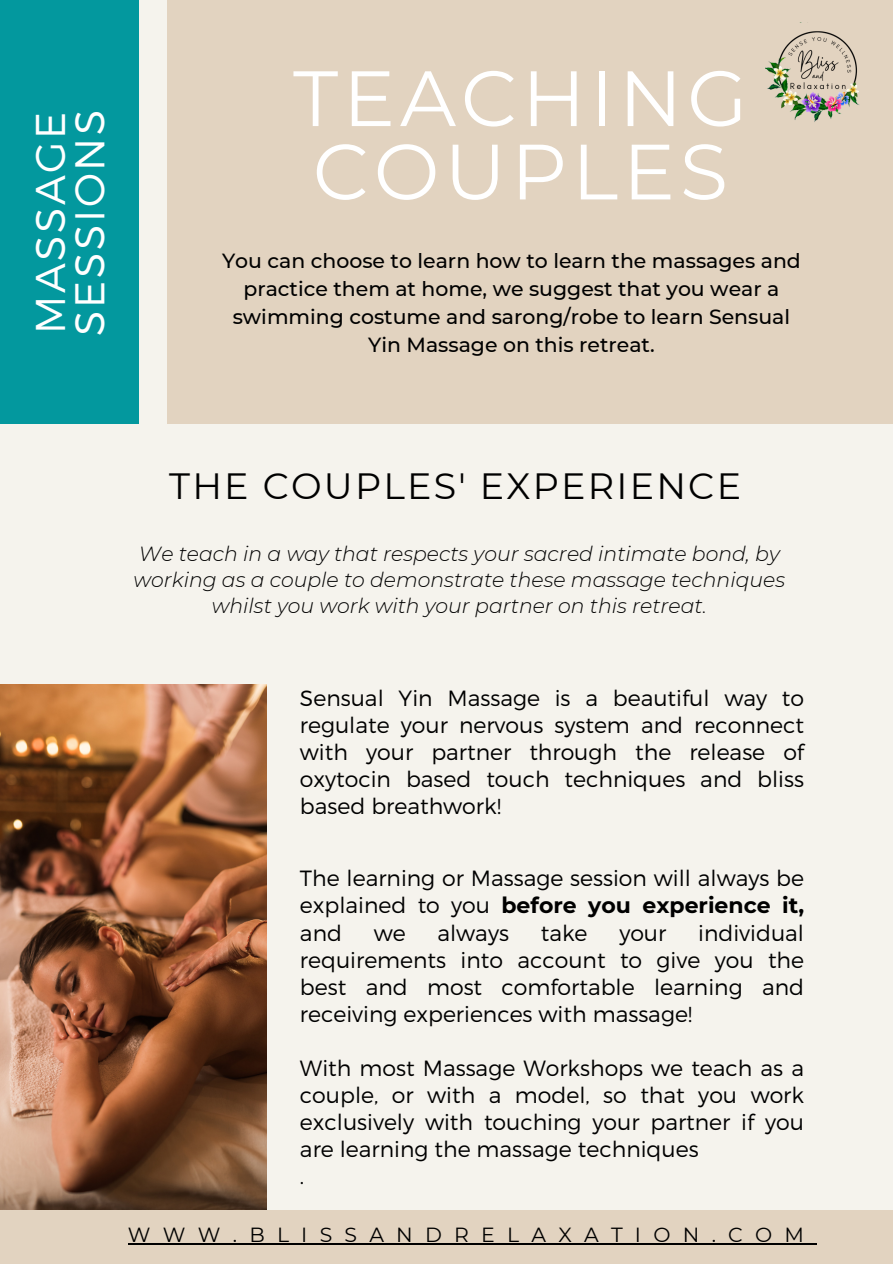
<style>
.page{position:relative;width:893px;height:1264px;background:#fff}
.page>*{position:absolute;margin:0;border:0;box-sizing:border-box;transform-origin:0 0}
.t1{font:78.15px/73.3px "Montserrat";letter-spacing:.06em;color:#fff}
.t2{font:300 41.55px/39.5px "Montserrat";letter-spacing:.06em;color:#fff}
.t3{font:36.45px "Montserrat";letter-spacing:.06em;color:#000}
.t4{font:300 22.05px/27px "Montserrat";color:#000;text-align:justify}
.t5{font:500 20.4px/28px "Montserrat";color:#000;text-align:center}
.t6{font:italic 300 20.4px/25.8px "Montserrat";color:#000;text-align:center}
.t7{font:20.4px "Montserrat";letter-spacing:.6em;color:#000}
.s1{font-weight:700}
</style>
<div class="page">
<div style="left:0;top:0;width:892px;height:1263px;background:#f5f3ed"></div>
<img style="left:0;top:684px;width:267px;height:525px">
<div style="left:0;top:1209px;width:892px;height:54px;background:#e2d3c0"></div>
<div style="left:0;top:0;width:139px;height:424px;background:#03989e"></div>
<div style="left:167px;top:0;width:725px;height:424px;background:#e2d3c0"></div>
<img style="left:765px;top:22px;width:95px;height:100px">
<hr style="left:128px;top:1242px;width:688px;height:2px;background:#000">
<p class="t2" style="left:28px;top:335px;width:227px;rotate:-90deg">MASSAGE<br>SESSIONS</p>
<p class="t1" style="left:293px;top:61px;width:456px">TEACHING<br>COUPLES</p>
<p class="t5" style="left:222px;top:246px;width:580px">You can choose to learn how to learn the massages and practice them at home, we suggest that you wear a swimming costume and sarong/robe to learn Sensual Yin Massage on this retreat.</p>
<p class="t3" style="left:169px;top:464px;width:573px">THE COUPLES' EXPERIENCE</p>
<p class="t6" style="left:134px;top:541px;width:653px">We teach in a way that respects your sacred intimate bond, by working as a couple to demonstrate these massage techniques whilst you work with your partner on this retreat.</p>
<p class="t4" style="left:300px;top:683px;width:505px">Sensual Yin Massage is a beautiful way to regulate your nervous system and reconnect with your partner through the release of oxytocin based touch techniques and bliss based breathwork!</p>
<p class="t4" style="left:300px;top:863px;width:505px;line-height:27.6px">The learning or Massage session will always be explained to you <span class="s1">before you experience it, </span>and</p>
<p class="t4" style="left:300px;top:918px;width:505px;text-indent:398px">individual requirements into account to give you the best and most comfortable learning and receiving experiences with massage!</p>
<p class="t4" style="left:300px;top:1053px;width:505px">With most Massage Workshops we teach as a couple, or with a model, so that you work exclusively with touching your partner if you are learning the massage techniques</p>
<p class="t4" style="left:300px;top:1161px;width:6px">.</p>
<p class="t4" style="left:374px;top:918px;width:33px">we</p>
<p class="t4" style="left:437px;top:918px;width:73px">always</p>
<p class="t4" style="left:540px;top:918px;width:48px">take</p>
<p class="t4" style="left:619px;top:918px;width:49px">your</p>
<p class="t7" style="left:128px;top:1222px;width:677px">WWW.BLISSANDRELAXATION.COM</p>
</div>
